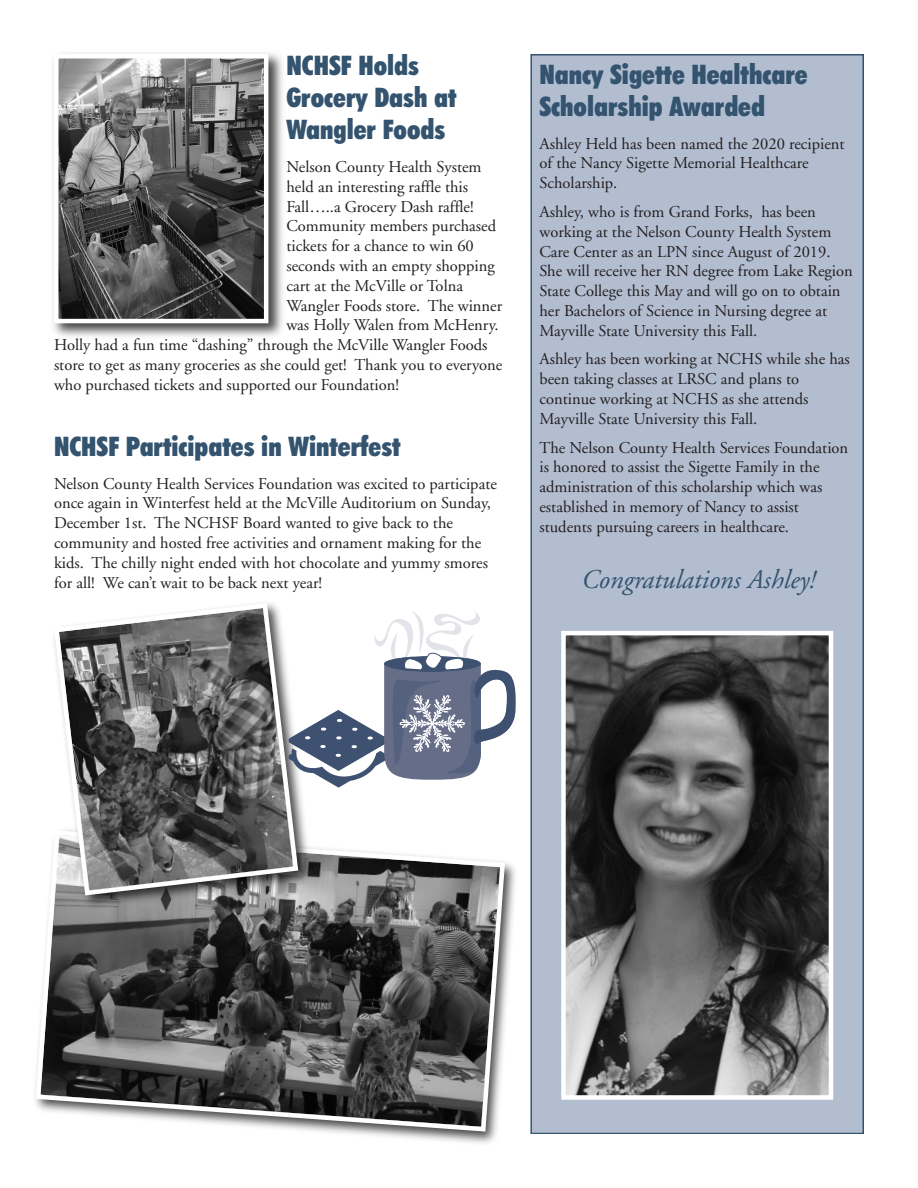
<style>
.page{position:relative;width:918px;height:1188px;background:#fff}
.page>*{position:absolute;margin:0;border:0;box-sizing:border-box;transform-origin:0 0}
.t1{font:900 condensed 27px/32.4px "Futura BT";color:#33536f}
.t2{font:italic 27px "Adobe Garamond";color:#33536f}
.t3{font:16.5px/19.8px "Adobe Garamond";color:#231f20}
</style>
<div class="page">
<img style="left:53px;top:53px;width:230px;height:284px">
<img style="left:59px;top:59px;width:204px;height:259px">
<div style="left:54px;top:54px;width:214px;height:269px;border:4px solid #fff"></div>
<img style="left:360px;top:863px;width:156px;height:281px">
<svg style="left:35px;top:848px;width:472px;height:286px;background:#646464"></svg>
<img style="left:46px;top:797px;width:273px;height:119px">
<svg style="left:51px;top:603px;width:250px;height:295px;background:#787878"></svg>
<div style="left:532px;top:56px;width:331px;height:1076px;background:#b2bdd0"></div>
<div style="left:530px;top:54px;width:334px;height:1080px;border:2px solid #33536f"></div>
<img style="left:566px;top:636px;width:262px;height:459px">
<div style="left:561px;top:631px;width:272px;height:469px;border:4px solid #fff"></div>
<svg style="left:289px;top:611px;width:227px;height:177px"></svg>
<h1 class="t1" style="left:286px;top:50px;width:172px">NCHSF Holds<br>Grocery Dash at<br>Wangler Foods</h1>
<p class="t3" style="left:286px;top:158px;width:197px">Nelson County Health System</p>
<p class="t3" style="left:286px;top:178px;width:183px">held an interesting raffle this</p>
<p class="t3" style="left:286px;top:198px;width:189px">Fall…..a Grocery Dash raffle!</p>
<p class="t3" style="left:286px;top:218px;width:211px">Community members purchased</p>
<p class="t3" style="left:286px;top:238px;width:189px">tickets for a chance to win 60</p>
<p class="t3" style="left:286px;top:257px;width:210px">seconds with an empty shopping</p>
<p class="t3" style="left:286px;top:277px;width:178px">cart at the McVille or Tolna</p>
<p class="t3" style="left:286px;top:297px;width:217px">Wangler Foods store. The winner</p>
<p class="t3" style="left:286px;top:317px;width:214px">was Holly Walen from McHenry.</p>
<p class="t3" style="left:54px;top:337px;width:435px">Holly had a fun time “dashing” through the McVille Wangler Foods</p>
<p class="t3" style="left:54px;top:356px;width:450px">store to get as many groceries as she could get! Thank you to everyone</p>
<p class="t3" style="left:54px;top:376px;width:347px">who purchased tickets and supported our Foundation!</p>
<h1 class="t1" style="left:54px;top:432px;width:348px">NCHSF Participates in Winterfest</h1>
<p class="t3" style="left:54px;top:475px;width:444px">Nelson County Health Services Foundation was excited to participate once again in Winterfest held at the McVille Auditorium on Sunday, December 1st. The NCHSF Board wanted to give back to the community and hosted free activities and ornament making for the kids. The chilly night ended with hot chocolate and yummy smores for all! We can’t wait to be back next year!</p>
<h1 class="t1" style="left:539px;top:59px;width:270px">Nancy Sigette Healthcare<br>Scholarship Awarded</h1>
<p class="t3" style="left:539px;top:135px;width:307px">Ashley Held has been named the 2020 recipient of the Nancy Sigette Memorial Healthcare<br>Scholarship.</p>
<p class="t3" style="left:539px;top:203px;width:315px">Ashley, who is from Grand Forks, has been working at the Nelson County Health System Care Center as an LPN since August of 2019.<br>She will receive her RN degree from Lake Region State College this May and will go on to obtain her Bachelors of Science in Nursing degree at Mayville State University this Fall.</p>
<p class="t3" style="left:539px;top:351px;width:312px">Ashley has been working at NCHS while she has been taking classes at LRSC and plans to continue working at NCHS as she attends Mayville State University this Fall.</p>
<p class="t3" style="left:539px;top:439px;width:310px">The Nelson County Health Services Foundation is honored to assist the Sigette Family in the administration of this scholarship which was established in memory of Nancy to assist students pursuing careers in healthcare.</p>
<h1 class="t2" style="left:581px;top:568px;width:235px">Congratulations Ashley!</h1>
</div>
